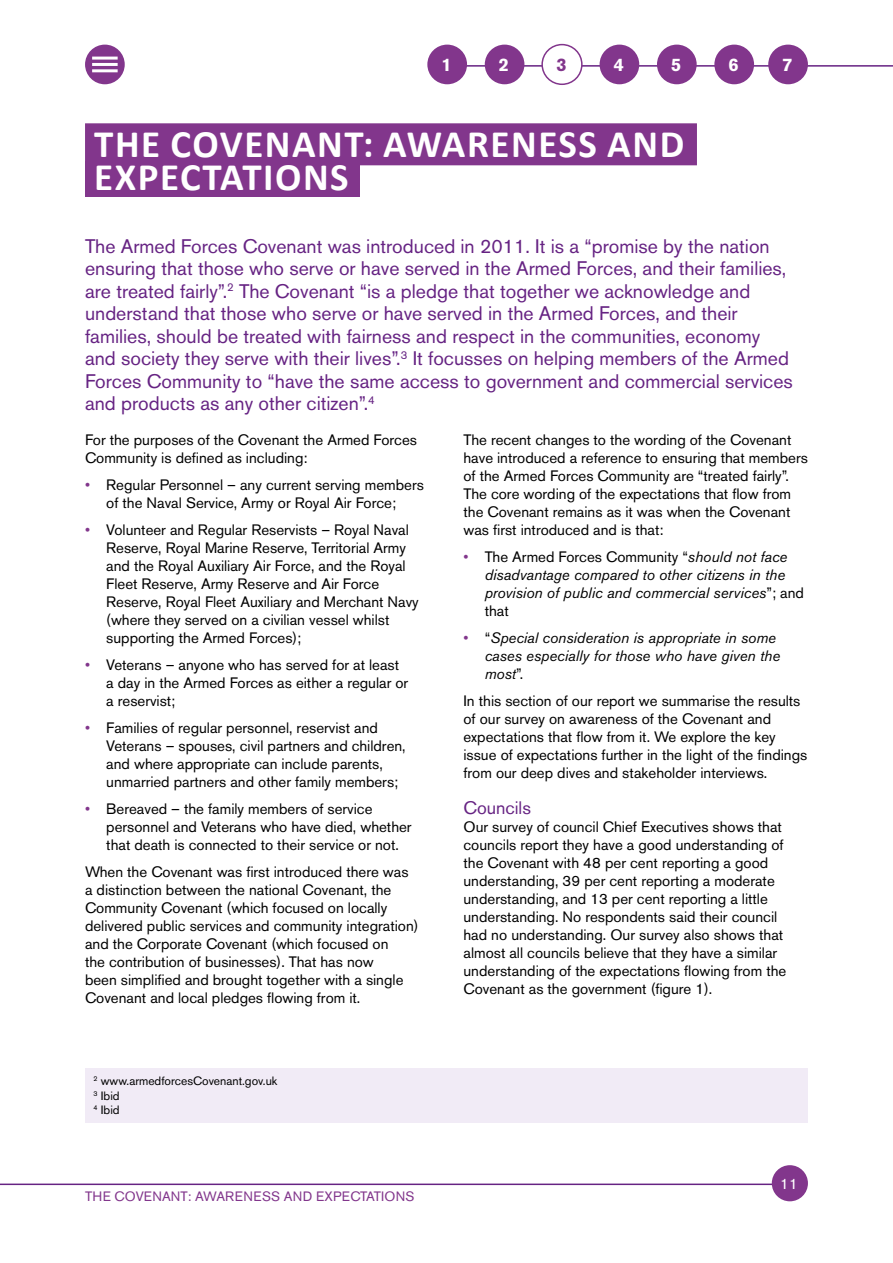
<style>
.page{position:relative;width:893px;height:1263px;background:#fff}
.page>*{position:absolute;margin:0;border:0;box-sizing:border-box;transform-origin:0 0}
.t1{font:700 39px/33px "Calibri";letter-spacing:.04em;color:#fff}
.t2{font:19.5px/22.5px "Akzidenz Grotesk BE";color:#662383}
.t3{font:18px "Akzidenz Grotesk BE";color:#662383}
.t4{font:700 18px "Akzidenz Grotesk BE";color:#fff}
.t5{font:700 18px "Akzidenz Grotesk BE";color:#82368c}
.t6{font:15px/18px "Akzidenz Grotesk BE";color:#000}
.t7{font:italic 15px/18px "Akzidenz Grotesk BE";color:#000}
.t8{font:15px "Akzidenz Grotesk BE";color:#fff}
.t9{font:13.5px "Akzidenz Grotesk BE";letter-spacing:.02em;color:#82368c}
.t10{font:12px/14.4px "Akzidenz Grotesk BE";color:#000}
.s1{color:#82368c}
.s2{font-style:normal;color:#82368c}
.s3{font-style:normal}
</style>
<div class="page">
<hr style="left:447px;top:65px;width:446px;height:2px;background:#662383">
<div style="left:85px;top:45px;width:40px;height:39px;background:#82368c;border-radius:50%"></div>
<hr style="left:92px;top:57px;width:26px;height:3px;background:#fff">
<hr style="left:92px;top:63px;width:26px;height:3px;background:#fff">
<hr style="left:92px;top:69px;width:26px;height:3px;background:#fff">
<div style="left:427px;top:45px;width:40px;height:39px;background:#82368c;border-radius:50%"></div>
<div style="left:485px;top:45px;width:39px;height:39px;background:#82368c;border-radius:50%"></div>
<div style="left:600px;top:45px;width:39px;height:39px;background:#82368c;border-radius:50%"></div>
<div style="left:657px;top:45px;width:40px;height:39px;background:#82368c;border-radius:50%"></div>
<div style="left:714px;top:45px;width:40px;height:39px;background:#82368c;border-radius:50%"></div>
<div style="left:768px;top:45px;width:40px;height:39px;background:#82368c;border-radius:50%"></div>
<hr style="left:0;top:1183px;width:777px;height:2px;background:#662383">
<div style="left:772px;top:1165px;width:36px;height:36px;background:#82368c;border-radius:50%"></div>
<div style="left:542px;top:45px;width:40px;height:39px;background:#fff;border-radius:50%"></div>
<div style="left:541px;top:44px;width:42px;height:41px;border:2px solid #82368c;border-radius:50%"></div>
<div style="left:85px;top:161px;width:275px;height:36px;background:#82368c"></div>
<div style="left:85px;top:123px;width:612px;height:42px;background:#82368c"></div>
<div style="left:85px;top:1068px;width:723px;height:55px;background:#f1ebf6"></div>
<p class="t4" style="left:442px;top:55px;width:12px">1</p>
<p class="t4" style="left:499px;top:55px;width:12px">2</p>
<p class="t4" style="left:614px;top:55px;width:12px">4</p>
<p class="t4" style="left:671px;top:55px;width:12px">5</p>
<p class="t4" style="left:729px;top:55px;width:12px">6</p>
<p class="t4" style="left:782px;top:55px;width:12px">7</p>
<p class="t5" style="left:556px;top:55px;width:12px">3</p>
<h1 class="t1" style="left:94px;top:127px;width:591px">THE COVENANT: AWARENESS AND<br>EXPECTATIONS</h1>
<p class="t2" style="left:85px;top:235px;width:709px">The Armed Forces Covenant was introduced in 2011. It is a “promise by the nation ensuring that those who serve or have served in the Armed Forces, and their families, are treated fairly”.<sup>2</sup> The Covenant “is a pledge that together we acknowledge and understand that those who serve or have served in the Armed Forces, and their families, should be treated with fairness and respect in the communities, economy and society they serve with their lives”.<sup>3</sup> It focusses on helping members of the Armed Forces Community to “have the same access to government and commercial services and products as any other citizen”.<sup>4</sup></p>
<p class="t6" style="left:85px;top:431px;width:334px">For the purposes of the Covenant the Armed Forces<br>Community is defined as including:</p>
<p class="t6" style="left:85px;top:476px;width:340px;text-align:center"><span class="s1">•</span> Regular Personnel – any current serving members of the N aval Service, Army or Royal Air Force;</p>
<p class="t6" style="left:106px;top:521px;width:314px;text-indent:-21px"><span class="s1">•</span> Volunteer and Regular Reservists – Royal N aval Reserve, Royal Marine Reserve, Territorial Army and the Royal Auxiliary Air Force, and the Royal Fleet Reserve, Army Reserve and Air Force Reserve, Royal Fleet Auxiliary and Merchant N avy (where they served on a civilian vessel whilst supporting the Armed Forces);</p>
<p class="t6" style="left:106px;top:656px;width:303px;text-indent:-21px"><span class="s1">•</span> Veterans – anyone who has served for at least a day in the Armed Forces as either a regular or a reservist;</p>
<p class="t6" style="left:106px;top:719px;width:301px;text-indent:-21px"><span class="s1">•</span> Families of regular personnel, reservist and Veterans – spouses, civil partners and children, and where appropriate can include parents, unmarried partners and other family members;</p>
<p class="t6" style="left:106px;top:800px;width:307px;text-indent:-21px"><span class="s1">•</span> Bereaved – the family members of service personnel and Veterans who have died, whether that death is connected to their service or not.</p>
<p class="t6" style="left:85px;top:863px;width:335px">When the Covenant was first introduced there was a distinction between the national Covenant, the Community Covenant (which focused on locally delivered public services and community integration) and the Corporate Covenant (which focused on<br>the contribution of businesses). That has now<br>been simplified and brought together with a single Covenant and local pledges flowing from it.</p>
<p class="t6" style="left:463px;top:431px;width:346px">The recent changes to the wording of the Covenant have introduced a reference to ensuring that members of the Armed Forces Community are “treated fairly”.<br>The core wording of the expectations that flow from the Covenant remains as it was when the Covenant was first introduced and is that:</p>
<p class="t7" style="left:485px;top:548px;width:321px;text-indent:-21px"><span class="s2">•</span> <span class="s3">The Armed Forces Community “</span>should not face disadvantage compared to other citizens in the provision of public and commercial services<span class="s3">”; and that</span></p>
<p class="t7" style="left:485px;top:629px;width:297px;text-indent:-21px"><span class="s2">•</span> <span class="s3">“</span>Special consideration is appropriate in some cases especially for those who have given the most<span class="s3">”.</span></p>
<p class="t6" style="left:463px;top:692px;width:345px">In this section of our report we summarise the results of our survey on awareness of the Covenant and expectations that flow from it. We explore the key issue of expectations further in the light of the findings from our deep dives and stakeholder interviews.</p>
<p class="t3" style="left:463px;top:797px;width:69px">Councils</p>
<p class="t6" style="left:463px;top:818px;width:324px">Our survey of council Chief Executives shows that councils report they have a good understanding of the Covenant with 48 per cent reporting a good understanding, 39 per cent reporting a moderate understanding, and 13 per cent reporting a little understanding. No respondents said their council had no understanding. Our survey also shows that almost all councils believe that they have a similar understanding of the expectations flowing from the Covenant as the government (figure 1).</p>
<p class="t10" style="left:94px;top:1074px;width:185px"><sup>2</sup> www.armedforcesCovenant.gov.uk<br><sup>3</sup> Ibid<br><sup>4</sup> Ibid</p>
<p class="t9" style="left:85px;top:1188px;width:121px">Th e Covenant: awar</p>
<p class="t9" style="left:235px;top:1188px;width:181px">eness and expectations</p>
<p class="t8" style="left:780px;top:1175px;width:19px">11</p>
</div>
